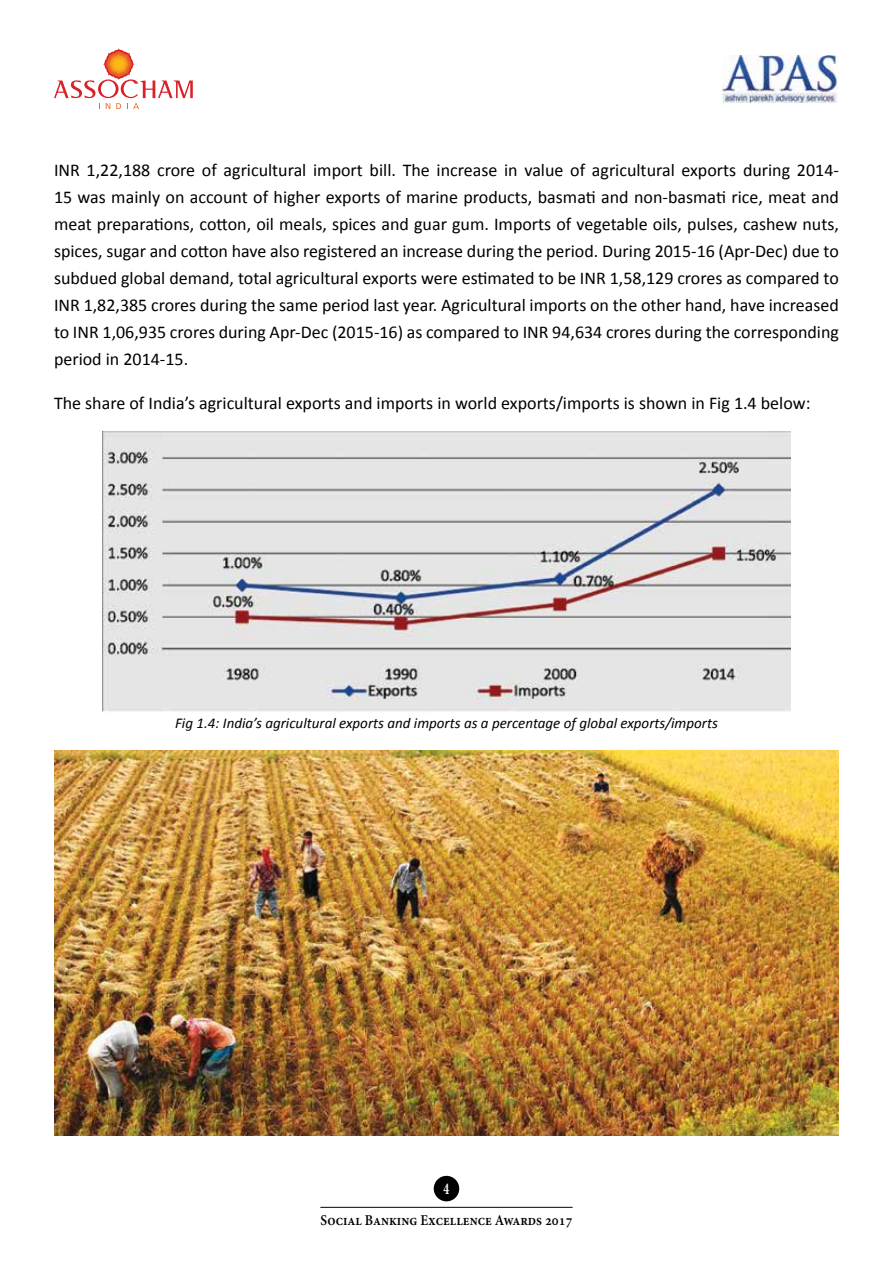
<style>
.page{position:relative;width:893px;height:1263px;background:#fff}
.page>*{position:absolute;margin:0;border:0;box-sizing:border-box;transform-origin:0 0}
.t1{font:18px/27px "Calibri";color:#000;text-align:justify}
.t2{font:700 16.5px "Minion Pro";color:#fff;scale:.7 1}
.t3{font:italic 15px "Calibri";color:#000}
.t4{font:600 15px "Minion Pro";color:#000;scale:.9 1}
</style>
<div class="page">
<svg style="left:54px;top:49px;width:139px;height:60px"></svg>
<img style="left:722px;top:55px;width:117px;height:47px">
<div style="left:434px;top:1176px;width:25px;height:25px;background:#000;border-radius:50%"></div>
<hr style="left:320px;top:1207px;width:253px;height:1px;background:#000">
<img style="left:54px;top:750px;width:785px;height:385px">
<img style="left:102px;top:432px;width:689px;height:280px">
<p class="t1" style="left:54px;top:156px;width:786px">INR 1,22,188 crore of agricultural import bill. The increase in value of agricultural exports during 2014- 15 was mainly on account of higher exports of marine products, basmati and non-basmati rice, meat and meat preparations, cotton, oil meals, spices and guar gum. Imports of vegetable oils, pulses, cashew nuts, spices, sugar and cotton have also registered an increase during the period. During 2015-16 (Apr-Dec) due to subdued global demand, total agricultural exports were estimated to be INR 1,58,129 crores as compared to INR 1,82,385 crores during the same period last year. Agricultural imports on the other hand, have increased to INR 1,06,935 crores during Apr-Dec (2015-16) as compared to INR 94,634 crores during the corresponding period in 2014-15.</p>
<p class="t1" style="left:54px;top:389px;width:758px">The share of India’s agricultural exports and imports in world exports/imports is shown in Fig 1.4 below:</p>
<p class="t3" style="left:175px;top:712px;width:544px">Fig 1.4: India’s agricultural exports and imports as a percentage of global exports/imports</p>
<p class="t2" style="left:444px;top:1177px;width:10px">4</p>
<p class="t4" style="left:320px;top:1209px;width:282px">Social Banking Excellence Awards 2017</p>
</div>
